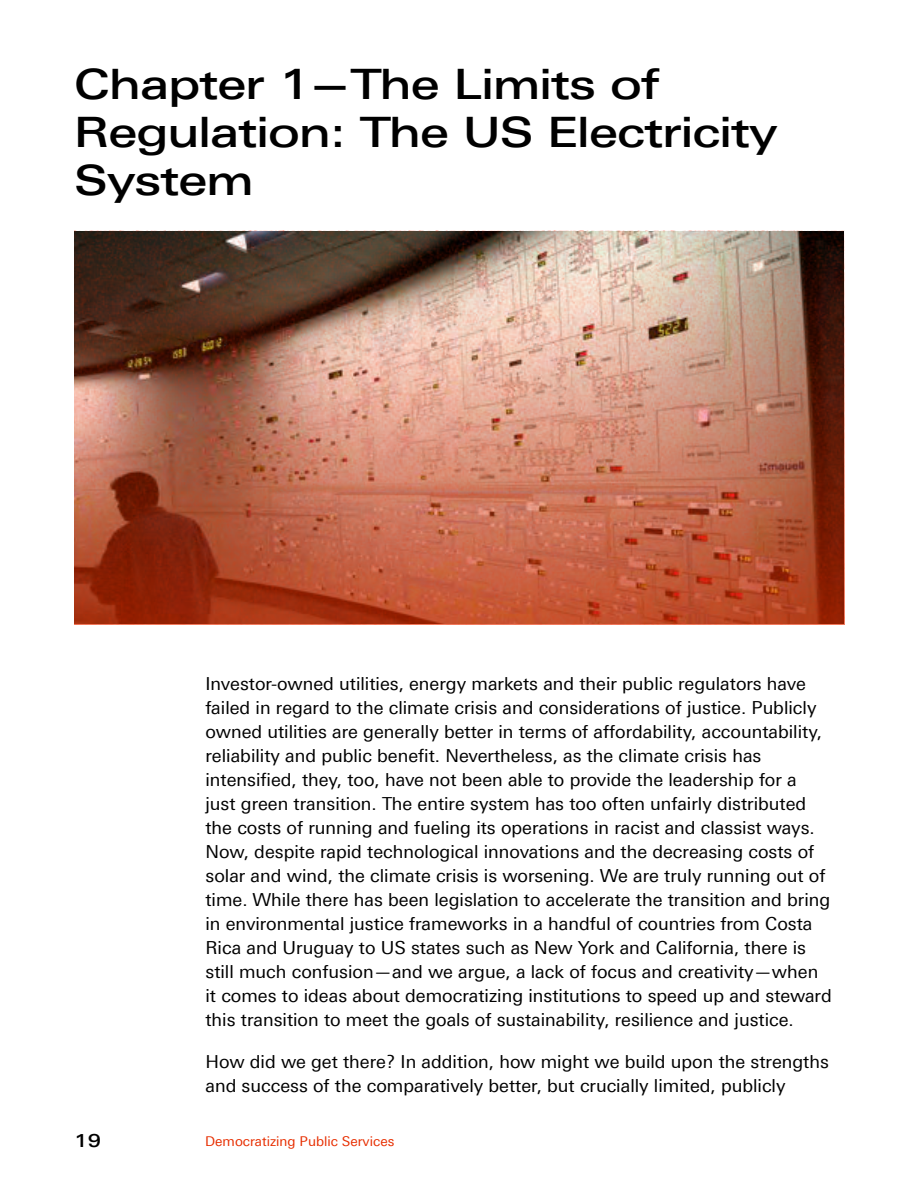
<style>
.page{position:relative;width:918px;height:1188px;background:#fff}
.page>*{position:absolute;margin:0;border:0;box-sizing:border-box;transform-origin:0 0}
.t1{font:500 42px/48px "Linotype Univers 540 Ex";letter-spacing:-.02em;color:#000}
.t2{font:18px/24px "Linotype Univers 430";color:#000}
.t3{font:500 18px "Linotype Univers 540 Ex";color:#000}
.t4{font:13.5px "Linotype Univers 430";color:#e72e00}
</style>
<div class="page">
<img style="left:75px;top:231px;width:769px;height:393px">
<h1 class="t1" style="left:74px;top:60px;width:705px">Chapter 1—The Limits of<br>Regulation: The US Electricity<br>System</h1>
<p class="t2" style="left:206px;top:672px;width:628px">Investor-owned utilities, energy markets and their public regulators have failed in regard to the climate crisis and considerations of justice. Publicly owned utilities are generally better in terms of affordability, accountability, reliability and public benefit. Nevertheless, as the climate crisis has intensified, they, too, have not been able to provide the leadership for a<br>just green transition. The entire system has too often unfairly distributed the costs of running and fueling its operations in racist and classist ways.<br>Now, despite rapid technological innovations and the decreasing costs of solar and wind, the climate crisis is worsening. We are truly running out of time. While there has been legislation to accelerate the transition and bring in environmental justice frameworks in a handful of countries from Costa Rica and Uruguay to US states such as New York and California, there is still much confusion—and we argue, a lack of focus and creativity—when it comes to ideas about democratizing institutions to speed up and steward this transition to meet the goals of sustainability, resilience and justice.</p>
<p class="t2" style="left:206px;top:1050px;width:625px">How did we get there? In addition, how might we build upon the strengths and success of the comparatively better, but crucially limited, publicly</p>
<p class="t3" style="left:74px;top:1130px;width:28px">19</p>
<p class="t4" style="left:205px;top:1133px;width:191px">Democratizing Public Services</p>
</div>
